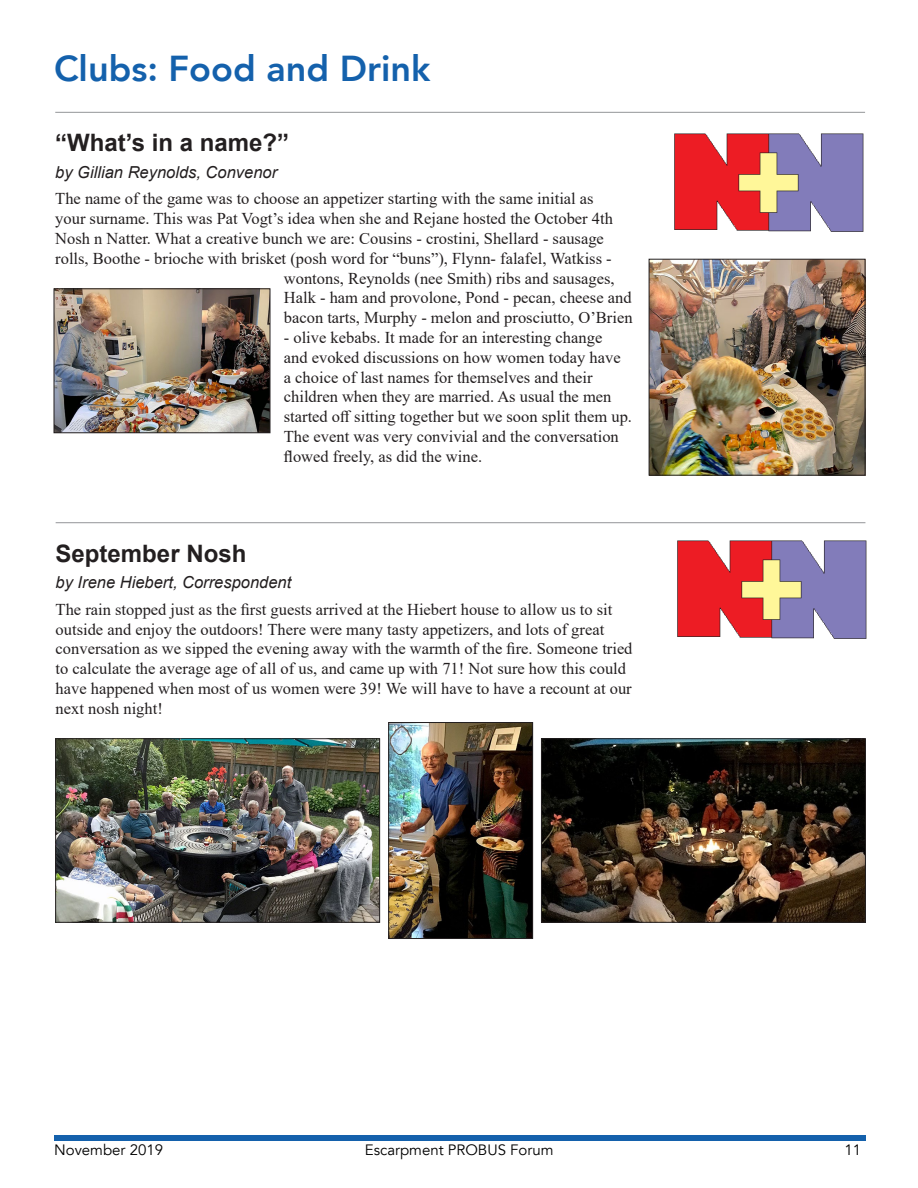
<style>
.page{position:relative;width:918px;height:1188px;background:#fff}
.page>*{position:absolute;margin:0;border:0;box-sizing:border-box;transform-origin:0 0}
.Headline{font:800 36px "Avenir LT";color:#1461ac}
.t1{font:700 24px "Arial";color:#231f20}
.t2{font:16.5px/19.8px "Times New Roman";color:#231f20}
.Author{font:italic 16.5px "Arial";color:#231f20}
.t3{font:15px "Avenir LT";color:#000}
</style>
<div class="page">
<div style="left:54px;top:1135px;width:811px;height:6px;background:#1461ac"></div>
<hr style="left:55px;top:112px;width:810px;height:1px;background:#939598">
<img style="left:674px;top:133px;width:190px;height:99px">
<img style="left:651px;top:261px;width:212px;height:213px">
<div style="left:649px;top:259px;width:216px;height:217px;border:1px solid #231f20"></div>
<img style="left:56px;top:290px;width:212px;height:141px">
<div style="left:54px;top:288px;width:216px;height:145px;border:1px solid #231f20"></div>
<hr style="left:56px;top:522px;width:809px;height:1px;background:#939598">
<img style="left:677px;top:540px;width:190px;height:99px">
<img style="left:57px;top:740px;width:321px;height:181px">
<div style="left:55px;top:738px;width:325px;height:185px;border:1px solid #231f20"></div>
<img style="left:543px;top:740px;width:321px;height:181px">
<div style="left:541px;top:738px;width:325px;height:185px;border:1px solid #231f20"></div>
<img style="left:390px;top:724px;width:141px;height:213px">
<div style="left:388px;top:722px;width:145px;height:217px;border:1px solid #231f20"></div>
<p class="Headline" style="left:54px;top:47px;width:378px">Clubs: Food and Drink</p>
<p class="t1" style="left:55px;top:126px;width:235px">“What’s in a name?”</p>
<p class="Author" style="left:55px;top:161px;width:223px">by Gillian Reynolds, Convenor</p>
<p class="t2" style="left:55px;top:189px;width:540px">The name of the game was to choose an appetizer starting with the same initial as</p>
<p class="t2" style="left:55px;top:208px;width:559px">your surname. This was Pat Vogt’s idea when she and Rejane hosted the October 4th</p>
<p class="t2" style="left:55px;top:228px;width:550px">Nosh n Natter. What a creative bunch we are: Cousins - crostini, Shellard - sausage</p>
<p class="t2" style="left:55px;top:248px;width:558px">rolls, Boothe - brioche with brisket (posh word for “buns”), Flynn- falafel, Watkiss -</p>
<p class="t2" style="left:284px;top:268px;width:332px">wontons, Reynolds (nee Smith) ribs and sausages,</p>
<p class="t2" style="left:284px;top:288px;width:349px">Halk - ham and provolone, Pond - pecan, cheese and</p>
<p class="t2" style="left:284px;top:307px;width:350px">bacon tarts, Murphy - melon and prosciutto, O’Brien</p>
<p class="t2" style="left:284px;top:327px;width:350px">- olive kebabs. It made for an interesting change<br>and evoked discussions on how women today have a choice of last names for themselves and their children when they are married. As usual the men started off sitting together but we soon split them up.<br>The event was very convivial and the conversation flowed freely, as did the wine.</p>
<p class="t1" style="left:56px;top:536px;width:192px">September Nosh</p>
<p class="Author" style="left:56px;top:572px;width:237px">by Irene Hiebert, Correspondent</p>
<p class="t2" style="left:56px;top:599px;width:578px">The rain stopped just as the first guests arrived at the Hiebert house to allow us to sit outside and enjoy the outdoors! There were many tasty appetizers, and lots of great conversation as we sipped the evening away with the warmth of the fire. Someone tried to calculate the average age of all of us, and came up with 71! Not sure how this could have happened when most of us women were 39! We will have to have a recount at our next nosh night!</p>
<p class="t3" style="left:54px;top:1141px;width:110px">November 2019</p>
<p class="t3" style="left:365px;top:1141px;width:190px">Escarpment PROBUS Forum</p>
<p class="t3" style="left:845px;top:1141px;width:18px">11</p>
</div>
